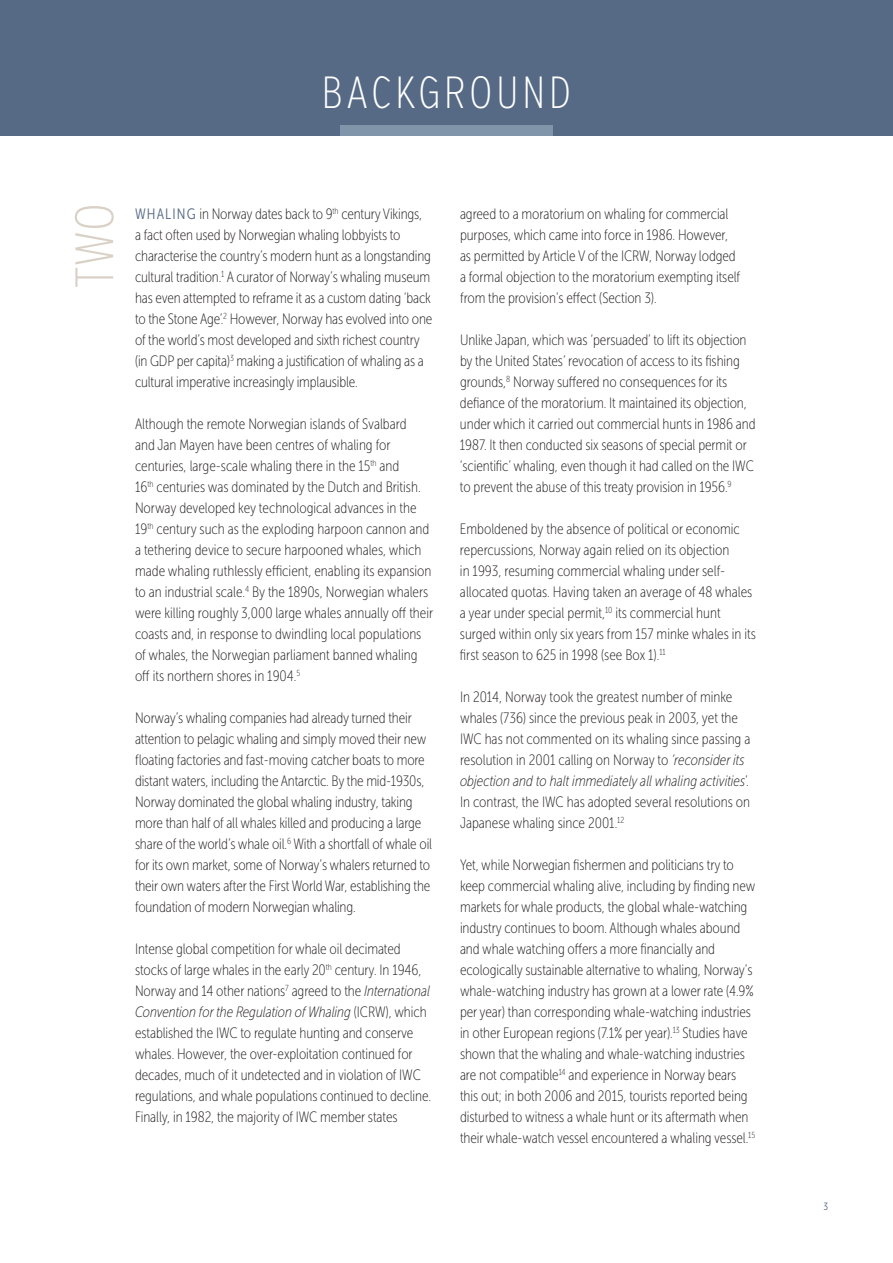
<style>
.page{position:relative;width:893px;height:1263px;background:#fff}
.page>*{position:absolute;margin:0;border:0;box-sizing:border-box;transform-origin:0 0}
.t1{font:200 54px "Verb Comp";color:#dad1c6}
.t2{font:200 45px "Verb Comp";letter-spacing:.075em;color:#fff}
.t3{font:15px/21px "Museo Sans Cond 100";letter-spacing:-.005em;color:#231f20}
.t4{font:10.5px "Museo Sans Cond 300";color:#566985}
.s1{font-family:"Museo Sans Cond 300";color:#566985}
.s2{font-style:italic}
</style>
<div class="page">
<div style="left:0;top:0;width:893px;height:136px;background:#566985"></div>
<div style="left:340px;top:126px;width:213px;height:10px;background:#8095a9"></div>
<h2 class="t2" style="left:322px;top:67px;width:251px">BACKGROUND</h2>
<h1 class="t1" style="left:64px;top:288px;width:87px;rotate:-90deg">TWO</h1>
<p class="t3" style="left:135px;top:203px;width:299px"><span class="s1">WHALING</span> in Norway dates back to 9<sup>th</sup> century Vikings,<br>a fact often used by Norwegian whaling lobbyists to characterise the country’s modern hunt as a longstanding cultural tradition.<sup>1</sup> A curator of Norway’s whaling museum has even attempted to reframe it as a custom dating ‘back to the Stone Age’.<sup>2</sup> However, Norway has evolved into one of the world’s most developed and sixth richest country (in GDP per capita)<sup>3</sup> making a justification of whaling as a cultural imperative increasingly implausible.</p>
<p class="t3" style="left:135px;top:413px;width:300px">Although the remote Norwegian islands of Svalbard<br>and Jan Mayen have been centres of whaling for centuries, large-scale whaling there in the 15<sup>th</sup> and<br>16<sup>th</sup> centuries was dominated by the Dutch and British.<br>Norway developed key technological advances in the 19<sup>th</sup> century such as the exploding harpoon cannon and a tethering device to secure harpooned whales, which made whaling ruthlessly efficient, enabling its expansion to an industrial scale.<sup>4</sup> By the 1890s, Norwegian whalers were killing roughly 3,000 large whales annually off their coasts and, in response to dwindling local populations of whales, the Norwegian parliament banned whaling off its northern shores in 1904.<sup>5</sup></p>
<p class="t3" style="left:135px;top:707px;width:299px">Norway’s whaling companies had already turned their attention to pelagic whaling and simply moved their new floating factories and fast-moving catcher boats to more distant waters, including the Antarctic. By the mid-1930s, Norway dominated the global whaling industry, taking more than half of all whales killed and producing a large share of the world’s whale oil.<sup>6</sup> With a shortfall of whale oil for its own market, some of Norway’s whalers returned to their own waters after the First World War, establishing the foundation of modern Norwegian whaling.</p>
<p class="t3" style="left:135px;top:938px;width:298px">Intense global competition for whale oil decimated stocks of large whales in the early 20<sup>th</sup> century. In 1946, Norway and 14 other nations<sup>7</sup> agreed to the <span class="s2">International Convention for the Regulation of Whaling</span> (ICRW), which established the IWC to regulate hunting and conserve whales. However, the over-exploitation continued for decades, much of it undetected and in violation of IWC regulations, and whale populations continued to decline.<br>Finally, in 1982, the majority of IWC member states</p>
<p class="t3" style="left:460px;top:203px;width:282px">agreed to a moratorium on whaling for commercial purposes, which came into force in 1986. However, as permitted by Article V of the ICRW, Norway lodged a formal objection to the moratorium exempting itself from the provision's effect (Section 3).</p>
<p class="t3" style="left:460px;top:329px;width:297px">Unlike Japan, which was ‘persuaded’ to lift its objection by the United States’ revocation of access to its fishing grounds,<sup>8</sup> Norway suffered no consequences for its defiance of the moratorium. It maintained its objection, under which it carried out commercial hunts in 1986 and 1987. It then conducted six seasons of special permit or ‘scientific’ whaling, even though it had called on the IWC to prevent the abuse of this treaty provision in 1956.<sup>9</sup></p>
<p class="t3" style="left:460px;top:518px;width:297px">Emboldened by the absence of political or economic repercussions, Norway again relied on its objection<br>in 1993, resuming commercial whaling under self&shy;allocated quotas. Having taken an average of 48 whales a year under special permit,<sup>10</sup> its commercial hunt surged within only six years from 157 minke whales in its first season to 625 in 1998 (see Box 1).<sup>11</sup></p>
<p class="t3" style="left:460px;top:686px;width:292px">In 2014, Norway took the greatest number of minke whales (736) since the previous peak in 2003, yet the IWC has not commented on its whaling since passing a resolution in 2001 calling on Norway to <span class="s2">‘reconsider its objection and to halt immediately all whaling activities</span>’.<br>In contrast, the IWC has adopted several resolutions on Japanese whaling since 2001.<sup>12</sup></p>
<p class="t3" style="left:460px;top:854px;width:297px">Yet, while Norwegian fishermen and politicians try to keep commercial whaling alive, including by finding new markets for whale products, the global whale-watching industry continues to boom. Although whales abound and whale watching offers a more financially and ecologically sustainable alternative to whaling, Norway’s whale-watching industry has grown at a lower rate (4.9% per year) than corresponding whale-watching industries in other European regions (7.1% per year).<sup>13</sup> Studies have shown that the whaling and whale-watching industries are not compatible<sup>14</sup> and experience in Norway bears this out; in both 2006 and 2015, tourists reported being disturbed to witness a whale hunt or its aftermath when their whale-watch vessel encountered a whaling vessel.<sup>15</sup></p>
<p class="t4" style="left:823px;top:1200px;width:6px">3</p>
</div>
